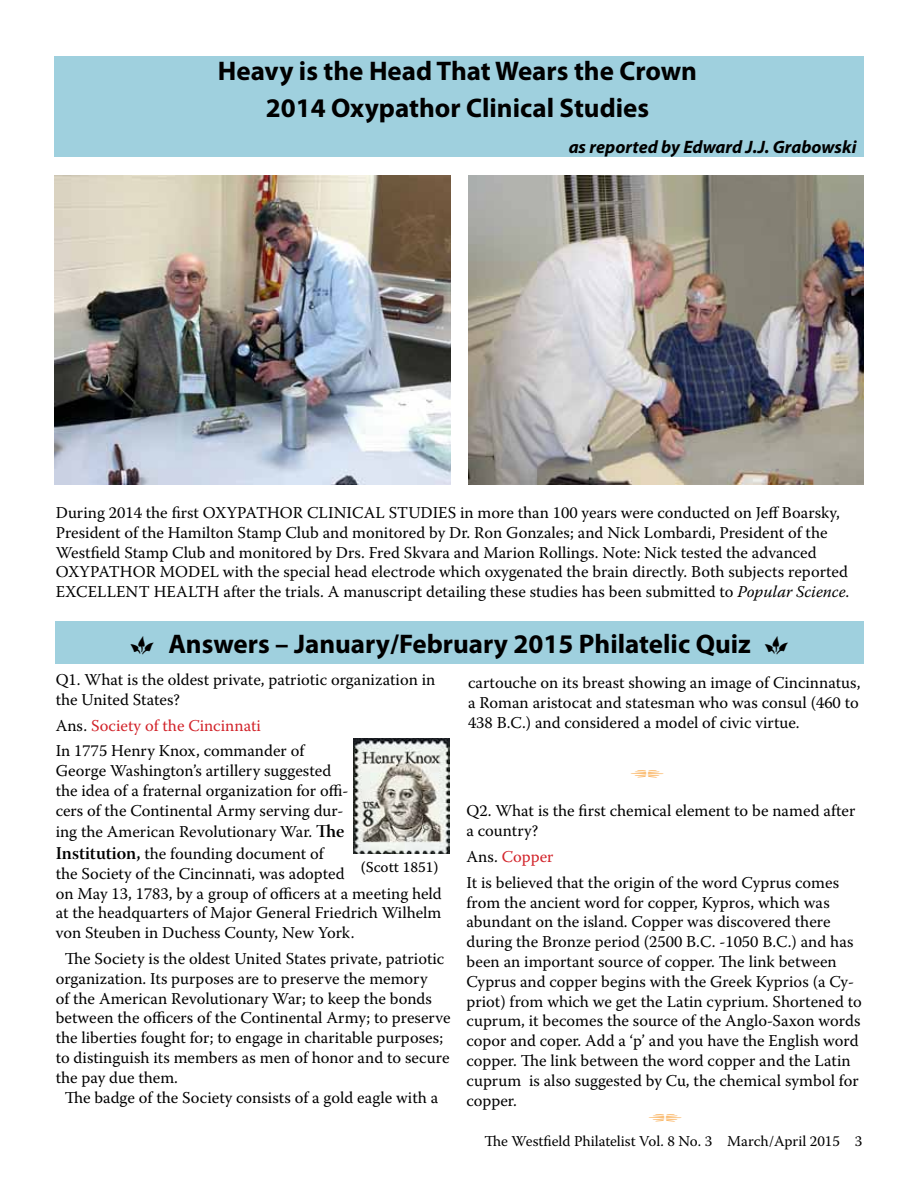
<style>
.page{position:relative;width:918px;height:1188px;background:#fff}
.page>*{position:absolute;margin:0;border:0;box-sizing:border-box;transform-origin:0 0}
.t1{font:700 27px/36.9px "Myriad Pro";color:#000;text-align:center}
.t2{font:italic 700 18px "Myriad Pro";color:#000}
.t3{font:18px "Warnock Pro";color:#f9a33d}
.t4{font:16.5px/19.8px "Warnock Pro";color:#000}
.t5{font:15px "Warnock Pro";color:#000}
.t6{font:15px "Warnock Pro Capt";color:#000}
.s1{font-style:italic}
.s2{font-family:"Warnock Pro Capt";font-weight:400}
.s3{color:#d2232a}
.s4{font-family:"Warnock Pro Semibold Subh";font-size:18px}
</style>
<div class="page">
<div style="left:54px;top:56px;width:810px;height:100px;background:#9fd0de"></div>
<img style="left:54px;top:175px;width:396px;height:310px">
<img style="left:468px;top:175px;width:396px;height:310px">
<div style="left:55px;top:621px;width:809px;height:43px;background:#9fd0de"></div>
<img style="left:353px;top:738px;width:97px;height:115px">
<h1 class="t1" style="left:218px;top:51px;width:481px">Heavy is the Head That Wears the Crown<br>2014 Oxypathor Clinical Studies</h1>
<p class="t2" style="left:569px;top:135px;width:289px">as reported by Edward J.J. Grabowski</p>
<p class="t4" style="left:56px;top:502px;width:795px">During 2014 the first OXYPATHOR CLINICAL STUDIES in more than 100 years were conducted on Jeff Boarsky, President of the Hamilton Stamp Club and monitored by Dr. Ron Gonzales; and Nick Lombardi, President of the Westfield Stamp Club and monitored by Drs. Fred Skvara and Marion Rollings. Note: Nick tested the advanced OXYPATHOR MODEL with the special head electrode which oxygenated the brain directly. Both subjects reported EXCELLENT HEALTH after the trials. A manuscript detailing these studies has been submitted to <span class="s1">Popular Science</span>.</p>
<h1 class="t1" style="left:130px;top:624px;width:661px"><span class="s2">y</span> Answers – January/February 2015 Philatelic Quiz <span class="s2">y</span></h1>
<p class="t4" style="left:56px;top:669px;width:381px">Q1. What is the oldest private, patriotic organization in the United States?</p>
<p class="t4" style="left:56px;top:712px;width:250px;line-height:25.8px">Ans. <span class="s3">Society of the Cincinnati<br></span>In 1775 Henry Knox, commander of</p>
<p class="t4" style="left:56px;top:761px;width:294px">George Washington’s artillery suggested the idea of a fraternal organization for offi&shy;cers of the Continental Army serving dur-</p>
<p class="t4" style="left:56px;top:821px;width:290px;line-height:21.6px">ing the American Revolutionary War. <span class="s4">The<br>Institution,</span> the founding document of</p>
<p class="t4" style="left:56px;top:863px;width:388px">the Society of the Cincinnati, was adopted<br>on May 13, 1783, by a group of officers at a meeting held at the headquarters of Major General Friedrich Wilhelm von Steuben in Duchess County, New York.</p>
<p class="t4" style="left:65px;top:948px;width:381px">The Society is the oldest United States private, patriotic</p>
<p class="t4" style="left:56px;top:968px;width:373px">organization. Its purposes are to preserve the memory</p>
<p class="t4" style="left:56px;top:988px;width:378px">of the American Revolutionary War; to keep the bonds</p>
<p class="t4" style="left:56px;top:1008px;width:396px">between the officers of the Continental Army; to preserve</p>
<p class="t4" style="left:56px;top:1028px;width:389px">the liberties fought for; to engage in charitable purposes;</p>
<p class="t4" style="left:56px;top:1047px;width:395px">to distinguish its members as men of honor and to secure</p>
<p class="t4" style="left:56px;top:1067px;width:124px">the pay due them.</p>
<p class="t4" style="left:65px;top:1087px;width:375px">The badge of the Society consists of a gold eagle with a</p>
<p class="t4" style="left:468px;top:672px;width:394px;text-align:justify">cartouche on its breast showing an image of Cincinnatus, a Roman aristocat and statesman who was consul (460 to 438 B.C.) and considered a model of civic virtue.</p>
<p class="t3" style="left:630px;top:761px;width:36px">••</p>
<p class="t4" style="left:466px;top:801px;width:390px">Q2. What is the first chemical element to be named after a country?</p>
<p class="t4" style="left:466px;top:843px;width:374px;line-height:25.8px">Ans. <span class="s3">Copper<br></span>It is believed that the origin of the word Cyprus comes</p>
<p class="t4" style="left:466px;top:892px;width:397px">from the ancient word for copper, Kypros, which was abundant on the island. Copper was discovered there during the Bronze period (2500 B.C. -1050 B.C.) and has been an important source of copper. The link between Cyprus and copper begins with the Greek Kyprios (a Cy&shy;priot) from which we get the Latin cyprium. Shortened to cuprum, it becomes the source of the Anglo-Saxon words copor and coper. Add a ‘p’ and you have the English word copper. The link between the word copper and the Latin cuprum is also suggested by Cu, the chemical symbol for copper.</p>
<p class="t3" style="left:648px;top:1106px;width:36px">••</p>
<p class="t6" style="left:361px;top:858px;width:79px">(Scott 1851)</p>
<p class="t5" style="left:485px;top:1132px;width:379px">The Westfield Philatelist Vol. 8 No. 3 March/April 2015 3</p>
</div>
